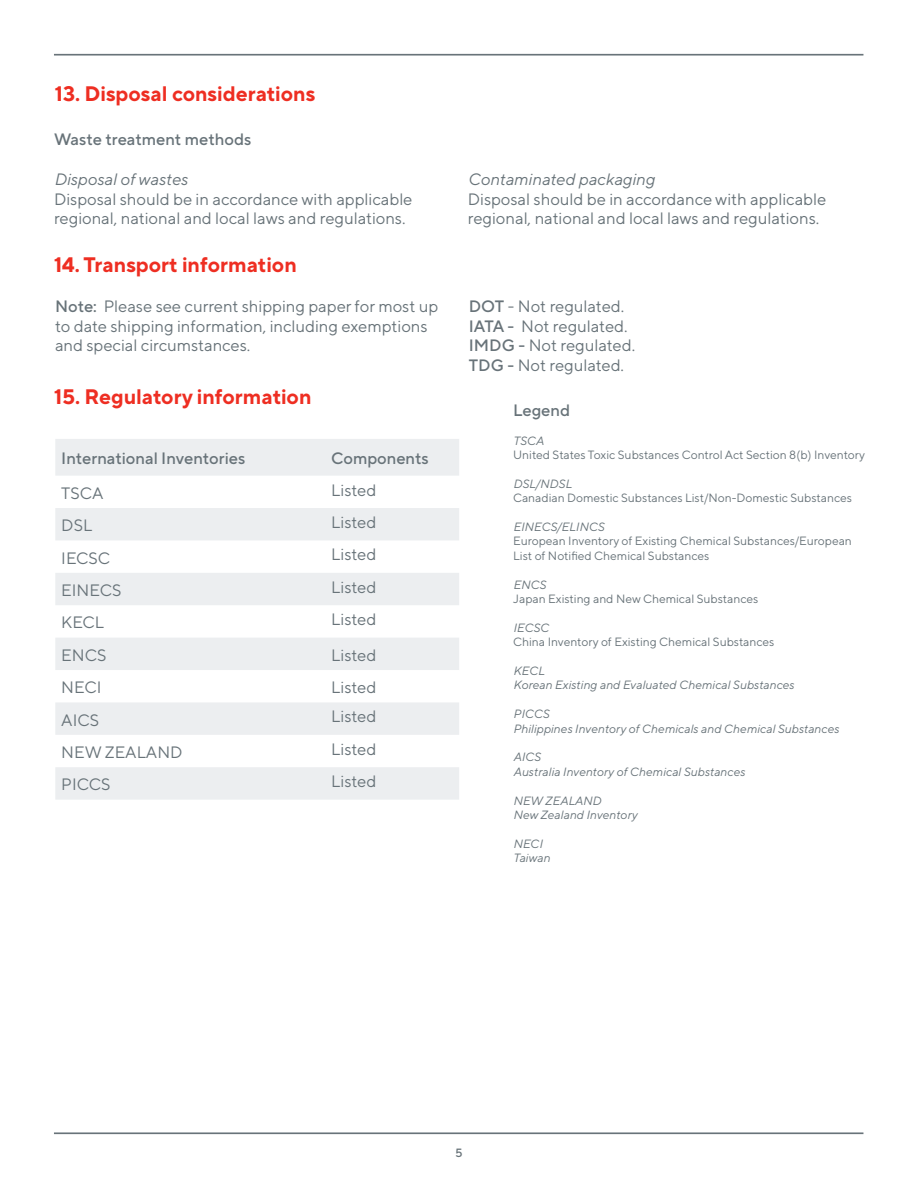
<style>
.page{position:relative;width:918px;height:1188px;background:#fff}
.page>*{position:absolute;margin:0;border:0;box-sizing:border-box;transform-origin:0 0}
.t1{font:700 21px "TT Norms Pro";color:#ee2e22}
.t2{font:16.5px/19.8px "TT Norms Pro";color:#687379}
.t3{font:500 16.5px "TT Norms Pro";color:#687379}
.t4{font:italic 16.5px "TT Norms Pro";color:#687379}
.t5{font:12px/14.4px "TT Norms Pro";color:#687379}
.t6{font:italic 12px/14.4px "TT Norms Pro";color:#687379}
.t7{font:500 12px "TT Norms Pro";color:#687379}
.s1{font-weight:500}
.s2{font-style:italic}
</style>
<div class="page">
<div style="left:54px;top:54px;width:809px;height:1px;border:1px solid #687379"></div>
<div style="left:54px;top:1133px;width:809px;height:1px;border:1px solid #687379"></div>
<svg style="left:55px;top:439px;width:404px;height:361px;fill:#eceef0"></svg>
<p class="t1" style="left:55px;top:80px;width:262px">13. Disposal considerations</p>
<p class="t3" style="left:54px;top:129px;width:199px">Waste treatment methods</p>
<p class="t4" style="left:54px;top:168px;width:135px">Disposal of wastes</p>
<p class="t2" style="left:54px;top:188px;width:360px">Disposal should be in accordance with applicable regional, national and local laws and regulations.</p>
<p class="t1" style="left:54px;top:251px;width:244px">14. Transport information</p>
<p class="t4" style="left:468px;top:168px;width:188px">Contaminated packaging</p>
<p class="t2" style="left:468px;top:188px;width:360px">Disposal should be in accordance with applicable regional, national and local laws and regulations.</p>
<p class="t2" style="left:55px;top:296px;width:385px"><span class="s1">Note:</span> Please see current shipping paper for most up to date shipping information, including exemptions and special circumstances.</p>
<p class="t2" style="left:469px;top:296px;width:157px"><span class="s1">DOT</span> - Not regulated.</p>
<p class="t2" style="left:469px;top:315px;width:160px"><span class="s1">IATA -</span> Not regulated.</p>
<p class="t2" style="left:469px;top:335px;width:168px"><span class="s1">IMDG -</span> Not regulated.</p>
<p class="t2" style="left:469px;top:355px;width:157px"><span class="s1">TDG -</span> Not regulated.</p>
<p class="t1" style="left:54px;top:382px;width:259px">15. Regulatory information</p>
<p class="t3" style="left:61px;top:448px;width:185px">International Inventories</p>
<p class="t3" style="left:331px;top:448px;width:99px">Components</p>
<p class="t2" style="left:61px;top:483px;width:44px">TSCA</p>
<p class="t2" style="left:331px;top:479px;width:46px">Listed</p>
<p class="t2" style="left:61px;top:515px;width:32px">DSL</p>
<p class="t2" style="left:331px;top:512px;width:46px">Listed</p>
<p class="t2" style="left:61px;top:547px;width:51px">IECSC</p>
<p class="t2" style="left:331px;top:544px;width:46px">Listed</p>
<p class="t2" style="left:61px;top:580px;width:62px">EINECS</p>
<p class="t2" style="left:331px;top:577px;width:46px">Listed</p>
<p class="t2" style="left:61px;top:612px;width:44px">KECL</p>
<p class="t2" style="left:331px;top:609px;width:46px">Listed</p>
<p class="t2" style="left:61px;top:645px;width:47px">ENCS</p>
<p class="t2" style="left:331px;top:645px;width:46px">Listed</p>
<p class="t2" style="left:61px;top:677px;width:42px">NECI</p>
<p class="t2" style="left:331px;top:677px;width:46px">Listed</p>
<p class="t2" style="left:61px;top:709px;width:39px">AICS</p>
<p class="t2" style="left:331px;top:706px;width:46px">Listed</p>
<p class="t2" style="left:61px;top:742px;width:123px">NEW ZEALAND</p>
<p class="t2" style="left:331px;top:739px;width:46px">Listed</p>
<p class="t2" style="left:61px;top:774px;width:51px">PICCS</p>
<p class="t2" style="left:331px;top:771px;width:46px">Listed</p>
<p class="t3" style="left:513px;top:399px;width:58px">Legend</p>
<p class="t6" style="left:513px;top:433px;width:32px">TSCA</p>
<p class="t5" style="left:513px;top:447px;width:354px">United States Toxic Substances Control Act Section 8(b) Inventory</p>
<p class="t6" style="left:513px;top:476px;width:60px">DSL/NDSL</p>
<p class="t5" style="left:513px;top:490px;width:340px">Canadian Domestic Substances List/Non-Domestic Substances</p>
<p class="t6" style="left:513px;top:519px;width:93px">EINECS/ELINCS</p>
<p class="t5" style="left:513px;top:534px;width:340px">European Inventory of Existing Chemical Substances/European<br>List of Notified Chemical Substances</p>
<p class="t5" style="left:513px;top:577px;width:247px"><span class="s2">ENCS<br></span>Japan Existing and New Chemical Substances</p>
<p class="t5" style="left:513px;top:620px;width:263px"><span class="s2">IECSC<br></span>China Inventory of Existing Chemical Substances</p>
<p class="t6" style="left:513px;top:663px;width:282px">KECL<br>Korean Existing and Evaluated Chemical Substances</p>
<p class="t6" style="left:513px;top:706px;width:38px">PICCS</p>
<p class="t6" style="left:513px;top:721px;width:327px">Philippines Inventory of Chemicals and Chemical Substances</p>
<p class="t6" style="left:513px;top:750px;width:233px">AICS<br>Australia Inventory of Chemical Substances</p>
<p class="t6" style="left:513px;top:793px;width:90px">NEW ZEALAND</p>
<p class="t6" style="left:513px;top:807px;width:126px">New Zealand Inventory</p>
<p class="t6" style="left:513px;top:836px;width:31px">NECI</p>
<p class="t6" style="left:513px;top:850px;width:38px">Taiwan</p>
<p class="t7" style="left:455px;top:1145px;width:9px">5</p>
</div>
